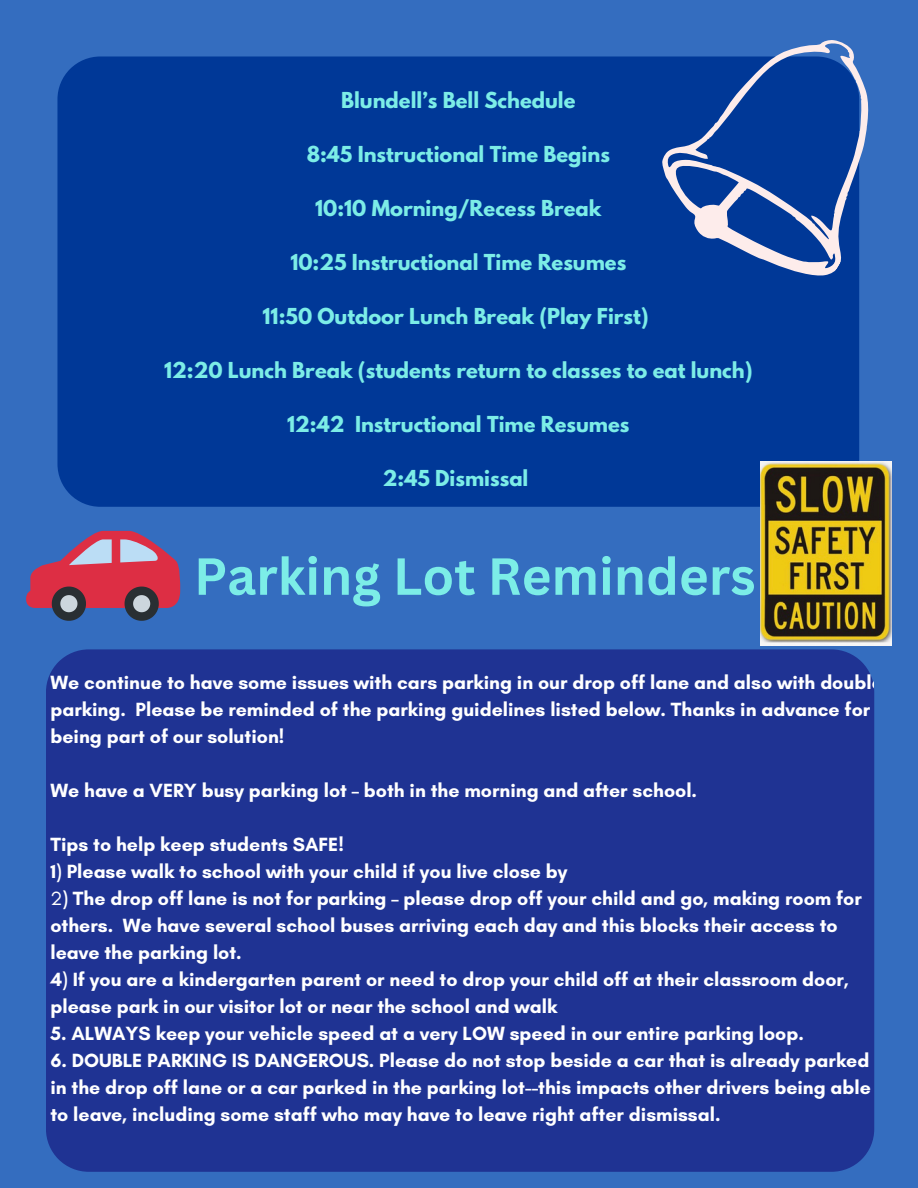
<style>
.page{position:relative;width:918px;height:1188px;background:#346dbf}
.page>*{position:absolute;margin:0;border:0;box-sizing:border-box;transform-origin:0 0}
.t1{font:700 51px "Canva Sans";color:#7cede7}
.t2{font:700 19.5px/27px "Glacial Indifference";color:#fff}
.t3{font:700 19.5px "League Spartan";color:#7cede7}
.s1{font-weight:400}
</style>
<div class="page">
<div style="left:57px;top:56px;width:802px;height:451px;background:#003897"></div>
<svg style="left:638px;top:40px;width:231px;height:264px;fill:#003897"></svg>
<div style="left:46px;top:649px;width:828px;height:523px;background:#1f3393"></div>
<img style="left:760px;top:462px;width:132px;height:183px">
<svg style="left:26px;top:531px;width:154px;height:90px"></svg>
<p class="t3" style="left:341px;top:90px;width:236px">Blundell’s Bell Schedule</p>
<p class="t3" style="left:307px;top:144px;width:305px">8:45 Instructional Time Begins</p>
<h1 class="t3" style="left:315px;top:198px;width:288px">10:10 Morning/Recess Break</h1>
<h2 class="t3" style="left:290px;top:252px;width:337px">10:25 Instructional Time Resumes</h2>
<h2 class="t3" style="left:263px;top:306px;width:388px">11:50 Outdoor Lunch Break (Play First)</h2>
<p class="t3" style="left:164px;top:360px;width:590px">12:20 Lunch Break (students return to classes to eat lunch)</p>
<p class="t3" style="left:287px;top:414px;width:344px">12:42 Instructional Time Resumes</p>
<p class="t3" style="left:383px;top:468px;width:147px">2:45 Dismissal</p>
<p class="t1" style="left:194px;top:540px;width:563px">Parking Lot Reminders</p>
<p class="t2" style="left:50px;top:668px;width:834px">We continue to have some issues with cars parking in our drop off lane and also with double parking. Please be reminded of the parking guidelines listed below. Thanks in advance for being part of our solution!</p>
<h2 class="t2" style="left:50px;top:776px;width:648px">We have a VERY busy parking lot – both in the morning and after school.</h2>
<h2 class="t2" style="left:50px;top:830px;width:295px">Tips to help keep students SAFE!</h2>
<h2 class="t2" style="left:50px;top:857px;width:519px">1) Please walk to school with your child if you live close by</h2>
<h2 class="t2" style="left:50px;top:884px;width:813px"><span class="s1">2</span>) The drop off lane is not for parking – please drop off your child and go, making room for others. We have several school buses arriving each day and this blocks their access to leave the parking lot.</h2>
<h2 class="t2" style="left:50px;top:965px;width:800px">4) If you are a kindergarten parent or need to drop your child off at their classroom door, please park in our visitor lot or near the school and walk</h2>
<h2 class="t2" style="left:50px;top:1019px;width:755px">5. ALWAYS keep your vehicle speed at a very LOW speed in our entire parking loop.</h2>
<h2 class="t2" style="left:50px;top:1046px;width:822px;text-align:justify">6. DOUBLE PARKING IS DANGEROUS. Please do not stop beside a car that is already parked in the drop off lane or a car parked in the parking lot--this impacts other drivers being able to leave, including some staff who may have to leave right after dismissal.</h2>
</div>
